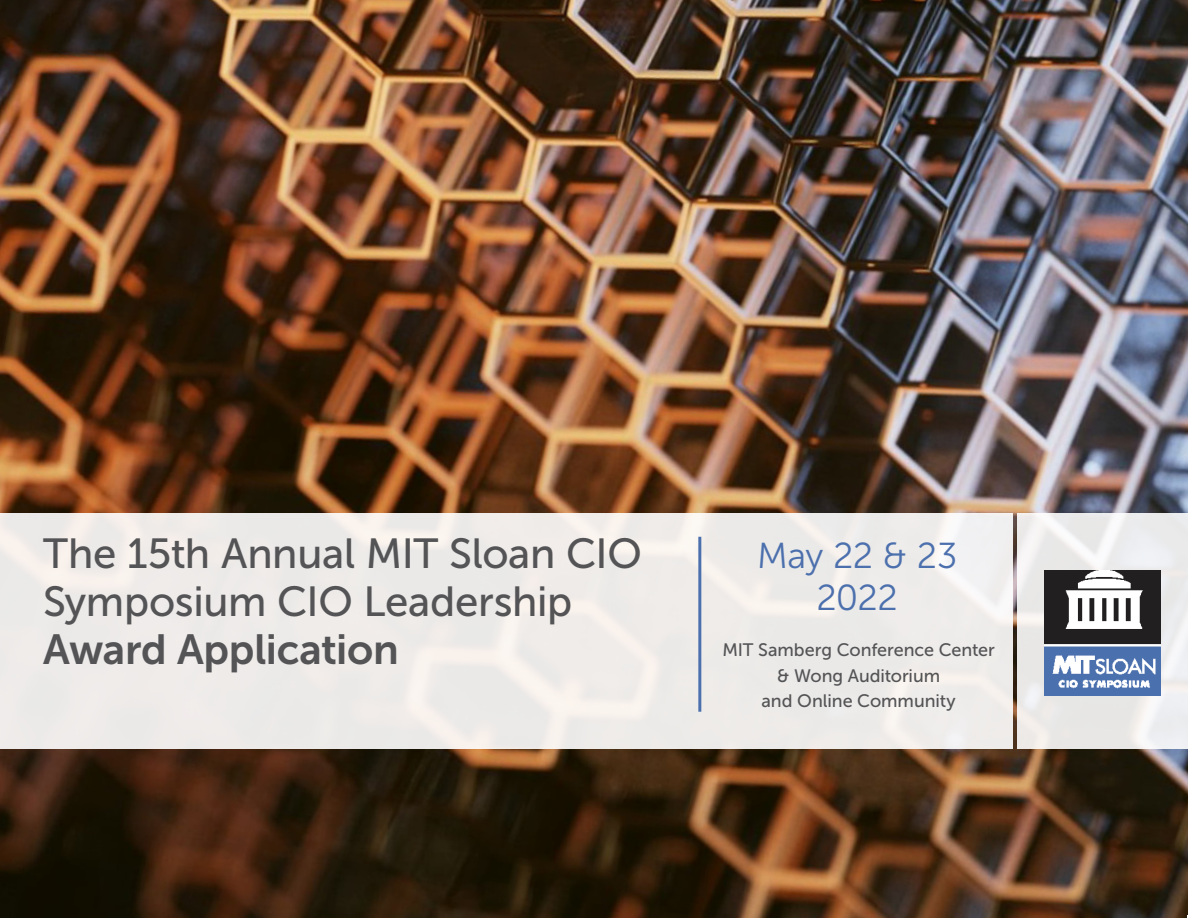
<style>
.page{position:relative;width:1188px;height:918px;background:#fff}
.page>*{position:absolute;margin:0;border:0;box-sizing:border-box;transform-origin:0 0}
.Page_Title{font:42px/48px "Museo Sans 500";letter-spacing:-.01em;color:#545456}
.Page_Title-2{font:36px "Museo Sans 300";letter-spacing:-.01em;color:#4c70ad}
.Page_Title-3{font:18px "Museo Sans 500";letter-spacing:-.005em;color:#545456}
.s1{font-family:"Museo Sans 700"}
</style>
<div class="page">
<img style="left:0;top:0;width:1188px;height:918px">
<div style="left:0;top:513px;width:1013px;height:235px;background:#eeebe9"></div>
<svg style="left:1017px;top:513px;width:171px;height:235px;fill:#ebeaea"></svg>
<img style="left:1045px;top:570px;width:116px;height:126px">
<hr style="left:698px;top:537px;width:3px;height:175px;background:#4c70ad">
<p class="Page_Title" style="left:43px;top:530px;width:600px">The 15th Annual MIT Sloan CIO<br>Symposium CIO Leadership<br><span class="s1">Award Application</span></p>
<p class="Page_Title-2" style="left:757px;top:536px;width:202px">May 22 &amp; 23</p>
<p class="Page_Title-2" style="left:817px;top:578px;width:83px">2022</p>
<p class="Page_Title-3" style="left:722px;top:640px;width:274px">MIT Samberg Conference Center</p>
<p class="Page_Title-3" style="left:777px;top:666px;width:165px">&amp; Wong Auditorium</p>
<p class="Page_Title-3" style="left:761px;top:691px;width:196px">and Online Community</p>
</div>
